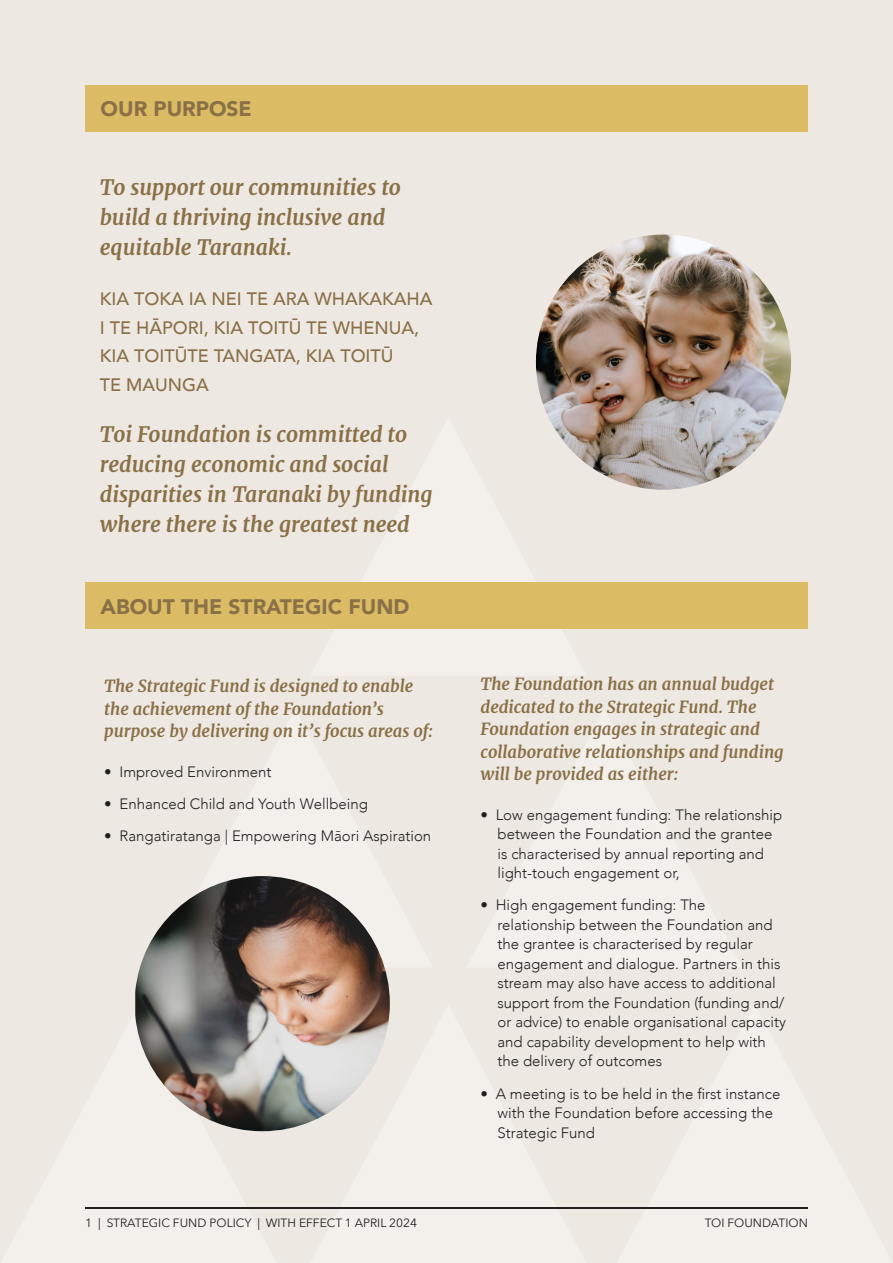
<style>
.page{position:relative;width:893px;height:1263px;background:#ede8e1}
.page>*{position:absolute;margin:0;border:0;box-sizing:border-box;transform-origin:0 0}
.t1{font:italic 700 21px/30px "Merriweather";color:#897047}
.Heading_in_the_block{font:900 21px "Avenir";color:#897047}
.t2{font:500 18px/28.5px "Avenir";color:#897047}
.t3{font:italic 700 16.5px/22.5px "Merriweather";color:#897047}
.body_paragraph_style{font:300 15px/19.5px "Avenir";color:#231f20}
.t4{font:12px "Avenir Next";color:#231f20}
</style>
<div class="page">
<svg style="left:310px;top:419px;width:276px;height:256px"></svg>
<svg style="left:207px;top:711px;width:225px;height:256px"></svg>
<svg style="left:467px;top:711px;width:274px;height:256px;fill:#f3f0ec"></svg>
<svg style="left:1px;top:1014px;width:275px;height:249px;fill:#f3f0ec"></svg>
<svg style="left:311px;top:1006px;width:275px;height:257px;fill:#f3f0ec"></svg>
<svg style="left:617px;top:1006px;width:275px;height:257px;fill:#f2efea"></svg>
<div style="left:85px;top:85px;width:723px;height:47px;background:#dbbc64"></div>
<div style="left:85px;top:583px;width:723px;height:46px;background:#dbbc64"></div>
<img style="left:536px;top:235px;width:255px;height:255px;border-radius:128px">
<img style="left:135px;top:876px;width:255px;height:255px">
<hr style="left:85px;top:1207px;width:723px;height:2px;background:#231f20">
<p class="Heading_in_the_block" style="left:101px;top:91px;width:153px">OUR PURPOSE</p>
<p class="t1" style="left:100px;top:173px;width:302px">To support our communities to build a thriving inclusive and</p>
<p class="t1" style="left:100px;top:233px;width:194px">equitable Taranaki.</p>
<p class="t2" style="left:100px;top:284px;width:334px">KIA TOKA IA NEI TE ARA WHAKAKAHA<br>I TE HĀPORI, KIA TOITŪ TE WHENUA,<br>KIA TOITŪTE TANGATA, KIA TOITŪ<br>TE MAUNGA</p>
<p class="t1" style="left:100px;top:420px;width:334px">Toi Foundation is committed to reducing economic and social disparities in Taranaki by funding where there is the greatest need</p>
<p class="Heading_in_the_block" style="left:101px;top:588px;width:310px">ABOUT THE STRATEGIC FUND</p>
<p class="t3" style="left:104px;top:675px;width:330px">The Strategic Fund is designed to enable the achievement of the Foundation’s purpose by delivering on it’s focus areas of:</p>
<p class="body_paragraph_style" style="left:104px;top:762px;width:169px">• Improved Environment</p>
<p class="body_paragraph_style" style="left:104px;top:794px;width:265px">• Enhanced Child and Youth Wellbeing</p>
<p class="body_paragraph_style" style="left:104px;top:826px;width:329px">• Rangatiratanga | Empowering Māori Aspiration</p>
<p class="t3" style="left:480px;top:673px;width:305px">The Foundation has an annual budget dedicated to the Strategic Fund. The Foundation engages in strategic and collaborative relationships and funding will be provided as either:</p>
<p class="body_paragraph_style" style="left:497px;top:805px;width:286px;text-indent:-17px">• Low engagement funding: The relationship between the Foundation and the grantee is characterised by annual reporting and light-touch engagement or,</p>
<p class="body_paragraph_style" style="left:497px;top:895px;width:290px;text-indent:-17px">• High engagement funding: The relationship between the Foundation and the grantee is characterised by regular engagement and dialogue. Partners in this stream may also have access to additional support from the Foundation (funding and/ or advice) to enable organisational capacity and capability development to help with the delivery of outcomes</p>
<p class="body_paragraph_style" style="left:497px;top:1084px;width:284px;text-indent:-17px">• A meeting is to be held in the first instance with the Foundation before accessing the<br>Strategic Fund</p>
<p class="t4" style="left:85px;top:1213px;width:333px">1 | STRATEGIC FUND POLICY | WITH EFFECT 1 APRIL 2024</p>
<p class="t4" style="left:705px;top:1213px;width:105px">TOI FOUNDATION</p>
</div>
